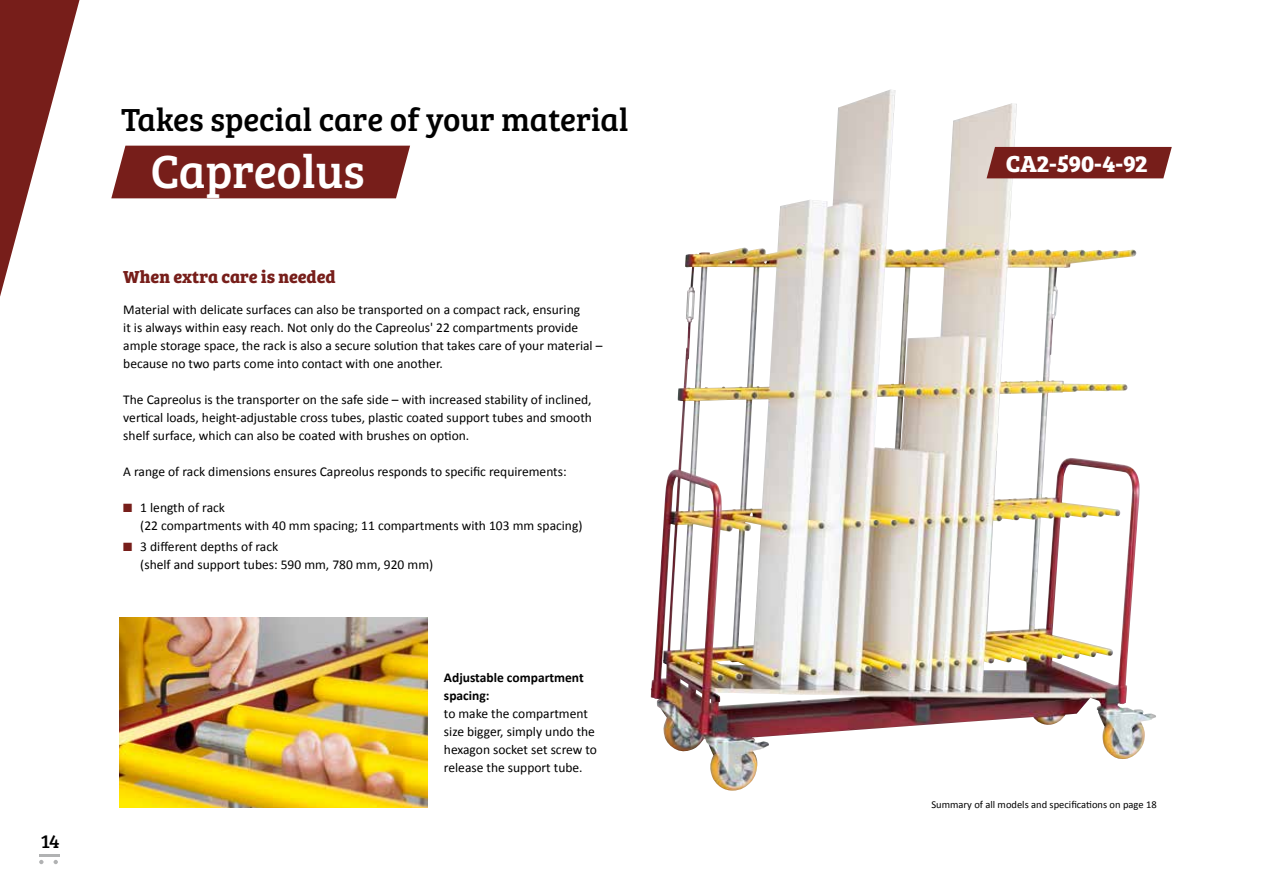
<style>
.page{position:relative;width:1263px;height:893px;background:#fff}
.page>*{position:absolute;margin:0;border:0;box-sizing:border-box;transform-origin:0 0}
.t1{font:48px "Bree Serif";color:#fff}
.t2{font:33px "Bree Serif";color:#000}
.t3{font:700 24px "Bree Serif";color:#fff}
.t4{font:19.5px "Bree Serif";color:#000}
.t5{font:700 18px "Bree Serif";color:#771e1a}
.t6{font:13.5px/18px "Calibri";color:#000}
.t7{font:700 13.5px/18px "Calibri";color:#000}
.t8{font:10.5px "Calibri";color:#000}
.s1{color:#771e1a}
</style>
<div class="page">
<hr style="left:39px;top:854px;width:21px;height:3px;background:#b1b2b3">
<svg style="left:39px;top:860px;width:5px;height:4px"></svg>
<svg style="left:54px;top:860px;width:4px;height:4px"></svg>
<div style="left:111px;top:146px;width:299px;height:52px;background:#771e1a"></div>
<svg style="left:0;top:0;width:80px;height:297px"></svg>
<img style="left:651px;top:97px;width:505px;height:694px">
<img style="left:119px;top:618px;width:309px;height:190px">
<div style="left:986px;top:147px;width:186px;height:31px;background:#771e1a"></div>
<h3 class="t4" style="left:41px;top:826px;width:20px">14</h3>
<h2 class="t2" style="left:121px;top:95px;width:509px">Takes special care of your material</h2>
<h1 class="t1" style="left:150px;top:135px;width:216px">Capreolus</h1>
<h3 class="t5" style="left:123px;top:263px;width:214px">When extra care is needed</h3>
<p class="t6" style="left:123px;top:300px;width:481px">Material with delicate surfaces can also be transported on a compact rack, ensuring<br>it is always within easy reach. Not only do the Capreolus' 22 compartments provide ample storage space, the rack is also a secure solution that takes care of your material – because no two parts come into contact with one another.</p>
<p class="t6" style="left:123px;top:390px;width:470px;text-align:justify">The Capreolus is the transporter on the safe side – with increased stability of inclined, vertical loads, height-adjustable cross tubes, plastic coated support tubes and smooth shelf surface, which can also be coated with brushes on option.</p>
<p class="t6" style="left:123px;top:462px;width:445px">A range of rack dimensions ensures Capreolus responds to specific requirements:</p>
<p class="t6" style="left:140px;top:498px;width:444px;text-indent:-17px"><span class="s1">■</span> 1 length of rack<br>(22 compartments with 40 mm spacing; 11 compartments with 103 mm spacing)</p>
<p class="t6" style="left:140px;top:537px;width:294px;text-indent:-17px"><span class="s1">■</span> 3 different depths of rack<br>(shelf and support tubes: 590 mm, 780 mm, 920 mm)</p>
<p class="t7" style="left:444px;top:668px;width:141px">Adjustable compartment spacing:</p>
<p class="t6" style="left:444px;top:704px;width:155px">to make the compartment size bigger, simply undo the hexagon socket set screw to release the support tube.</p>
<h3 class="t3" style="left:1006px;top:145px;width:143px">CA2-590-4-92</h3>
<p class="t8" style="left:931px;top:798px;width:227px">Summary of all models and specifications on page 18</p>
</div>
